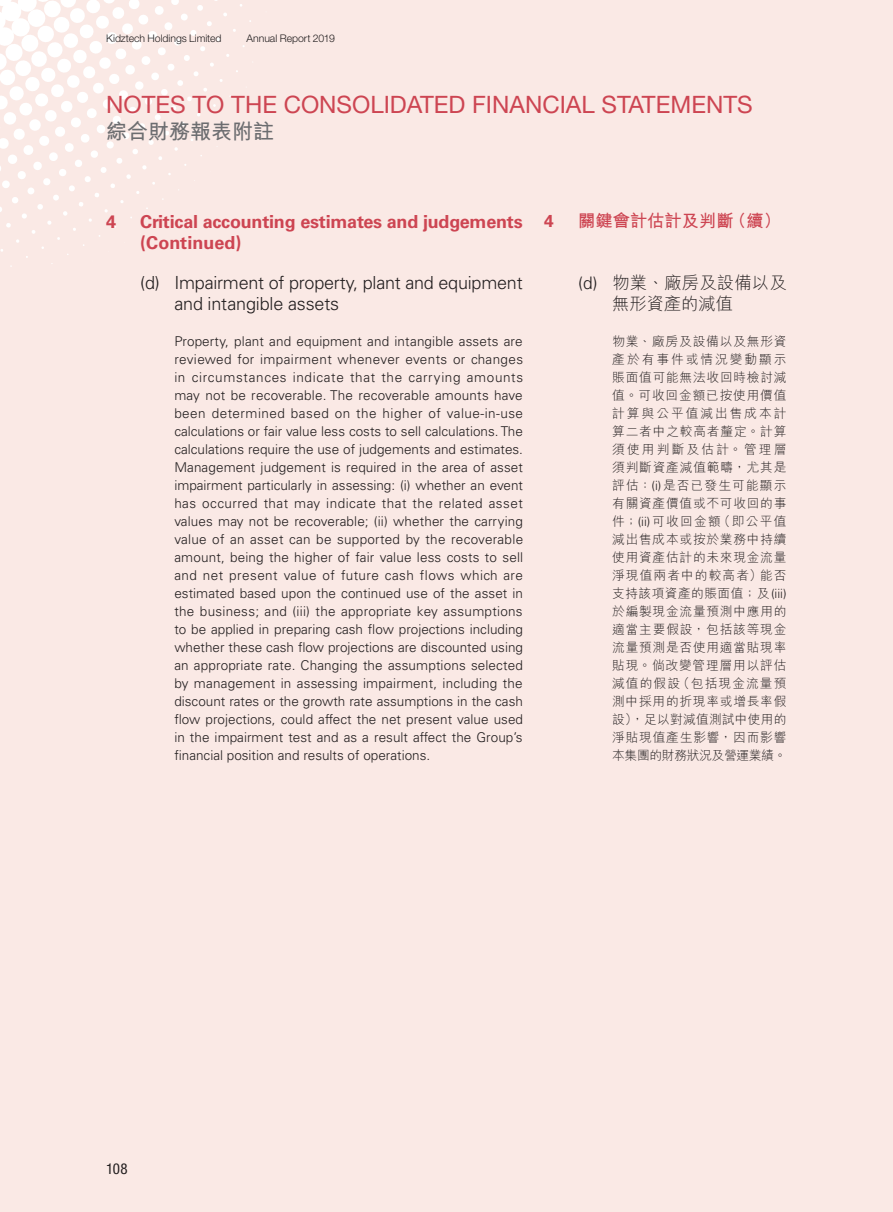
<style>
.page{position:relative;width:893px;height:1212px;background:#fae9e5}
.page>*{position:absolute;margin:0;border:0;box-sizing:border-box;transform-origin:0 0}
.t1{font:24px "Helvetica Neue LT Std";color:#cd4552}
.t2{font:700 21px "M Hei HK";color:#6c6d70}
.t3{font:300 18px/21px "Univers LT Std";letter-spacing:-.015em;color:#231f20}
.t4{font:700 18px/21px "Univers LT Std";letter-spacing:-.01em;color:#cd4552}
.t5{font:300 17.25px/21px "M Hei HK";letter-spacing:.015em;color:#231f20}
.t6{font:700 17.25px "M Hei HK";color:#cd4552}
.t7{font:700 17.25px "Univers LT Std";color:#cd4552}
.t8{font:condensed 15px "Helvetica Neue LT Std";color:#231f20}
.t9{font:300 13.5px/18px "Univers LT Std";color:#231f20;text-align:justify}
.t10{font:300 12.75px/18px "M Hei HK";letter-spacing:.015em;color:#231f20;text-align:justify}
.t11{font:300 10.5px "Helvetica Neue LT Std";letter-spacing:-.005em;color:#231f20}
.s1{font-family:"Univers LT Std"}
</style>
<div class="page">
<svg style="left:0;top:0;width:251px;height:267px"></svg>
<p class="t11" style="left:106px;top:32px;width:117px">Kidztech Holdings Limited</p>
<p class="t11" style="left:247px;top:32px;width:90px">Annual Report 2019</p>
<h1 class="t1" style="left:106px;top:91px;width:34px">NOTES</h1>
<h1 class="t1" style="left:193px;top:91px;width:55px">TO THE</h1>
<h1 class="t1" style="left:284px;top:91px;width:34px">CONSOLIDATED</h1>
<h1 class="t1" style="left:472px;top:91px;width:29px">FINANCIAL</h1>
<h1 class="t1" style="left:601px;top:91px;width:32px">STATEMENTS</h1>
<h2 class="t2" style="left:106px;top:116px;width:169px">綜合財務報表附註</h2>
<h3 class="t4" style="left:106px;top:211px;width:12px">4</h3>
<h3 class="t4" style="left:140px;top:211px;width:384px">Critical accounting estimates and judgements (Continued)</h3>
<h3 class="t3" style="left:174px;top:272px;width:350px;text-indent:-34px">(d) Impairment of property, plant and equipment and intangible assets</h3>
<p class="t9" style="left:174px;top:332px;width:350px">Property, plant and equipment and intangible assets are reviewed for impairment whenever events or changes in circumstances indicate that the carrying amounts may not be recoverable. The recoverable amounts have been determined based on the higher of value-in-use calculations or fair value less costs to sell calculations. The calculations require the use of judgements and estimates.<br>Management judgement is required in the area of asset impairment particularly in assessing: (i) whether an event has occurred that may indicate that the related asset values may not be recoverable; (ii) whether the carrying value of an asset can be supported by the recoverable amount, being the higher of fair value less costs to sell and net present value of future cash flows which are estimated based upon the continued use of the asset in the business; and (iii) the appropriate key assumptions to be applied in preparing cash flow projections including whether these cash flow projections are discounted using an appropriate rate. Changing the assumptions selected by management in assessing impairment, including the discount rates or the growth rate assumptions in the cash flow projections, could affect the net present value used in the impairment test and as a result affect the Group’s financial position and results of operations.</p>
<p class="t7" style="left:544px;top:211px;width:11px">4</p>
<p class="t6" style="left:578px;top:208px;width:204px">關鍵會計估計及判斷（續）</p>
<p class="t5" style="left:612px;top:272px;width:176px;text-indent:-34px"><span class="s1">(d)</span> 物業、廠房及設備以及無形資產的減值</p>
<p class="t10" style="left:612px;top:332px;width:176px">物業、廠房及設備以及無形資產於有事件或情況變動顯示賬面值可能無法收回時檢討減值。可收回金額已按使用價值計算與公平值減出售成本計算二者中之較高者釐定。計算須使用判斷及估計。管理層須判斷資產減值範疇，尤其是評估：<span class="s1">(i)</span>是否已發生可能顯示有關資產價值或不可收回的事件；<span class="s1">(ii)</span>可收回金額（即公平值減出售成本或按於業務中持續使用資產估計的未來現金流量淨現值兩者中的較高者）能否支持該項資產的賬面值；及<span class="s1">(iii)</span>於編製現金流量預測中應用的適當主要假設，包括該等現金流量預測是否使用適當貼現率貼現。倘改變管理層用以評估減值的假設（包括現金流量預測中採用的折現率或增長率假設），足以對減值測試中使用的淨貼現值產生影響，因而影響本集團的財務狀況及營運業績。</p>
<p class="t8" style="left:106px;top:1160px;width:23px">108</p>
</div>
